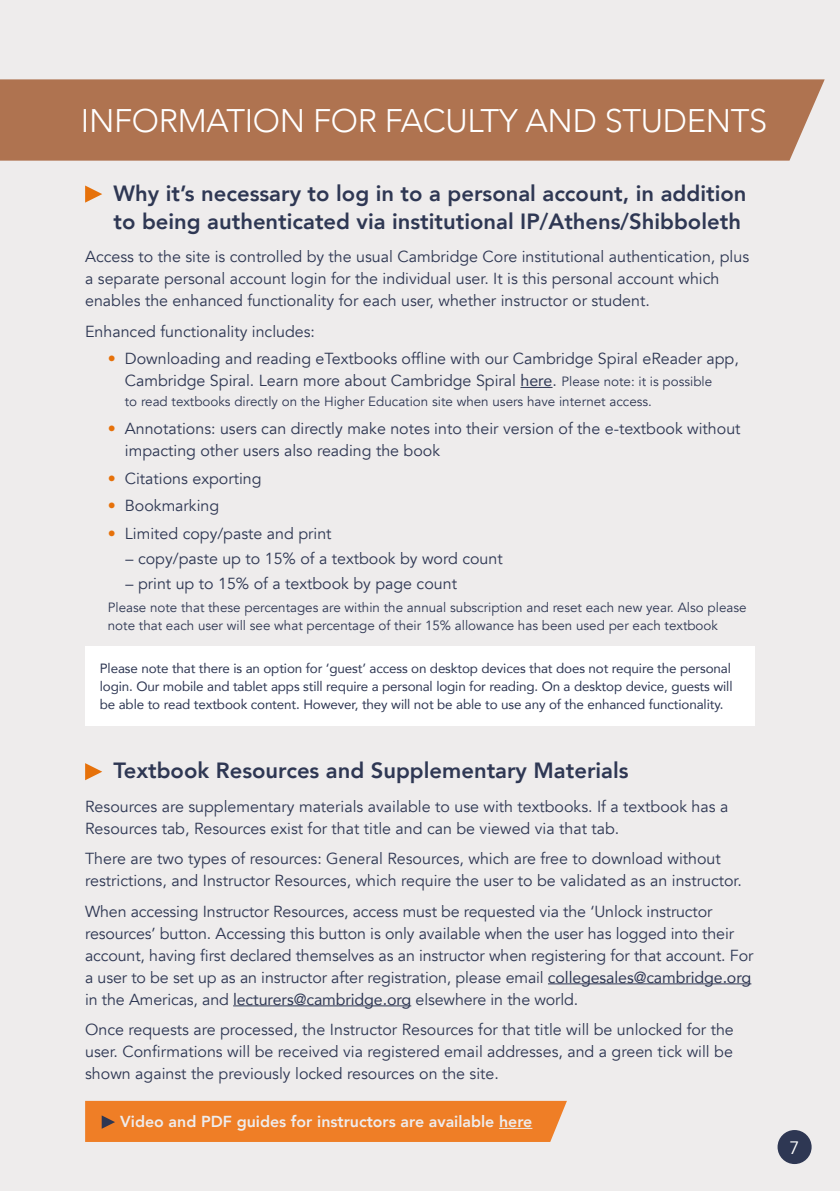
<style>
.page{position:relative;width:840px;height:1191px;background:#fff}
.page>*{position:absolute;margin:0;border:0;box-sizing:border-box;transform-origin:0 0}
.t1{font:300 32.6px "Avenir";letter-spacing:-.01em;color:#fff}
.t2{font:800 22px/28px "Avenir";color:#2e3753}
.t3{font:18px "Avenir";color:#fff}
.t4{font:16px/22px "Avenir";color:#2e3753}
.t5{font:800 16px "Avenir";color:#eeecec}
.t6{font:13.4px/18px "Avenir";letter-spacing:-.01em;color:#2e3753}
.t7{font:13.4px/18px "Avenir";color:#2e3753}
.s1{color:#e6710a}
.s2{font-style:inherit}
.s3{font-size:13.4px}
</style>
<div class="page">
<div style="left:0;top:0;width:839px;height:1191px;background:#eeecec"></div>
<div style="left:777px;top:1130px;width:34px;height:34px;background:#2e3753;border-radius:50%"></div>
<hr style="left:520px;top:387px;width:32px;height:1px;background:#2e3753">
<hr style="left:547px;top:983px;width:204px;height:1px;background:#2e3753">
<hr style="left:233px;top:1005px;width:178px;height:1px;background:#2e3753">
<svg style="left:85px;top:185px;width:17px;height:18px"></svg>
<svg style="left:85px;top:763px;width:17px;height:17px"></svg>
<div style="left:0;top:79px;width:824px;height:82px;background:#af7350"></div>
<div style="left:85px;top:1100px;width:481px;height:42px;background:#ef7e26"></div>
<div style="left:85px;top:646px;width:669px;height:80px;background:#fff"></div>
<h1 class="t1" style="left:81px;top:102px;width:687px">INFORMATION FOR FACULTY AND STUDENTS</h1>
<h2 class="t2" style="left:113px;top:179px;width:634px">Why it’s necessary to log in to a personal account, in addition to being authenticated via institutional IP/Athens/Shibboleth</h2>
<p class="t4" style="left:85px;top:246px;width:665px">Access to the site is controlled by the usual Cambridge Core institutional authentication, plus a separate personal account login for the individual user. It is this personal account which enables the enhanced functionality for each user, whether instructor or student.</p>
<p class="t4" style="left:85px;top:320px;width:231px">Enhanced functionality includes:</p>
<p class="t4" style="left:125px;top:348px;width:615px;text-indent:-17px"><span class="s1">•</span> Downloading and reading eTextbooks offline with our Cambridge Spiral eReader app,<br>Cambridge Spiral. Learn more about Cambridge Spiral <span class="s2">here</span>. <span class="s3">Please note: it is possible</span></p>
<p class="t7" style="left:125px;top:393px;width:528px">to read textbooks directly on the Higher Education site when users have internet access.</p>
<p class="t4" style="left:125px;top:418px;width:617px;text-indent:-17px"><span class="s1">•</span> Annotations: users can directly make notes into their version of the e-textbook without impacting other users also reading the book</p>
<p class="t4" style="left:108px;top:467px;width:155px"><span class="s1">•</span> Citations exporting</p>
<p class="t4" style="left:108px;top:495px;width:113px"><span class="s1">•</span> Bookmarking</p>
<p class="t4" style="left:108px;top:523px;width:225px"><span class="s1">•</span> Limited copy/paste and print</p>
<p class="t4" style="left:126px;top:547px;width:378px">– copy/paste up to 15% of a textbook by word count</p>
<p class="t4" style="left:126px;top:572px;width:332px">– print up to 15% of a textbook by page count</p>
<p class="t7" style="left:108px;top:599px;width:640px">Please note that these percentages are within the annual subscription and reset each new year. Also please note that each user will see what percentage of their 15% allowance has been used per each textbook</p>
<p class="t6" style="left:100px;top:658px;width:634px">Please note that there is an option for ‘guest’ access on desktop devices that does not require the personal login. Our mobile and tablet apps still require a personal login for reading. On a desktop device, guests will be able to read textbook content. However, they will not be able to use any of the enhanced functionality.</p>
<h2 class="t2" style="left:113px;top:756px;width:516px">Textbook Resources and Supplementary Materials</h2>
<p class="t4" style="left:85px;top:795px;width:644px">Resources are supplementary materials available to use with textbooks. If a textbook has a<br>Resources tab, Resources exist for that title and can be viewed via that tab.</p>
<p class="t4" style="left:85px;top:848px;width:657px">There are two types of resources: General Resources, which are free to download without restrictions, and Instructor Resources, which require the user to be validated as an instructor.</p>
<p class="t4" style="left:85px;top:900px;width:669px">When accessing Instructor Resources, access must be requested via the ‘Unlock instructor resources’ button. Accessing this button is only available when the user has logged into their account, having first declared themselves as an instructor when registering for that account. For a user to be set up as an instructor after registration, please email <span class="s2">collegesales@cambridge.org </span>in the Americas, and <span class="s2">lecturers@cambridge.org</span> elsewhere in the world.</p>
<p class="t4" style="left:85px;top:1019px;width:649px;text-align:justify">Once requests are processed, the Instructor Resources for that title will be unlocked for the user. Confirmations will be received via registered email addresses, and a green tick will be shown against the previously locked resources on the site.</p>
<p class="t5" style="left:120px;top:1109px;width:413px">Video and PDF guides for instructors are available here</p>
<p class="t3" style="left:789px;top:1137px;width:12px">7</p>
</div>
